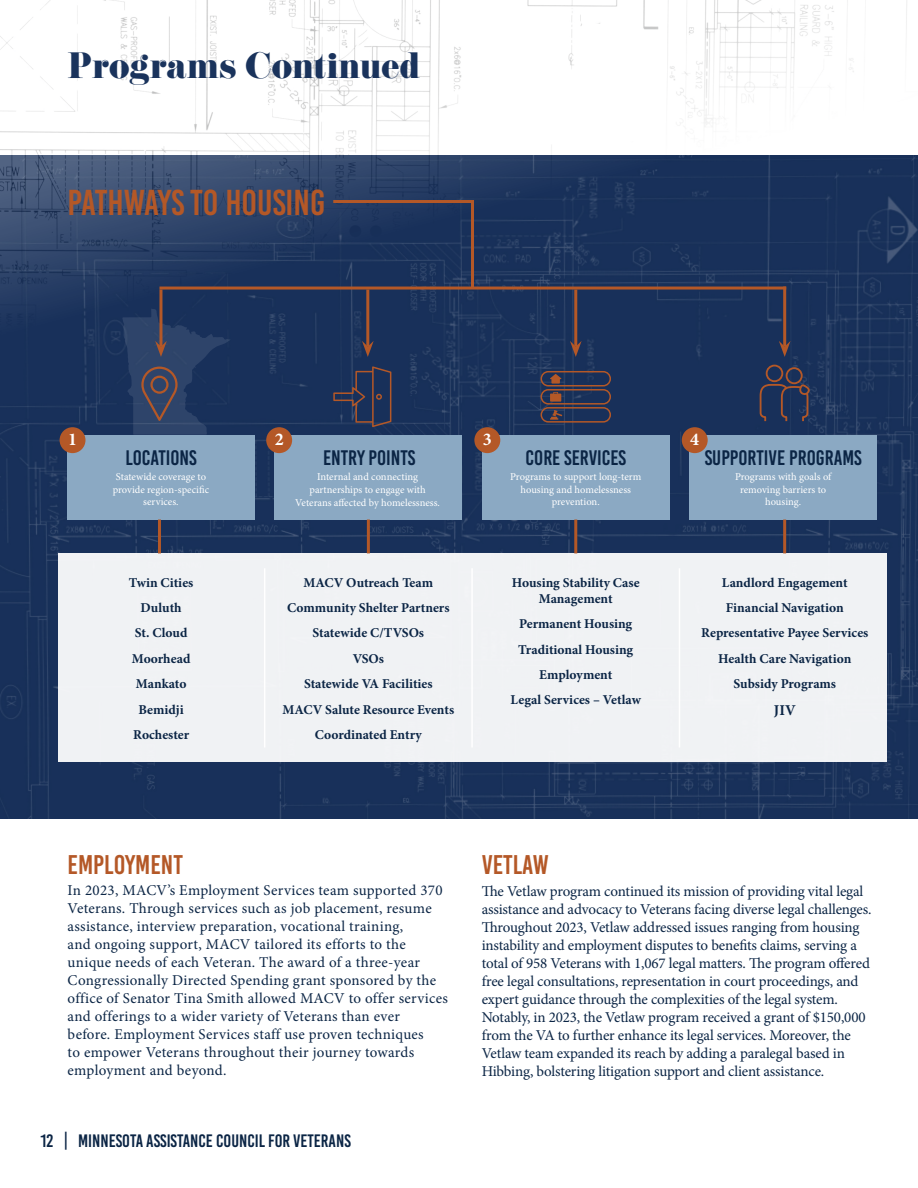
<style>
.page{position:relative;width:918px;height:1188px;background:#fff}
.page>*{position:absolute;margin:0;border:0;box-sizing:border-box;transform-origin:0 0}
.t1{font:36px "Bebas Kai";color:#b45827}
.t2{font:32.1px "Eloquent JF Pro";color:#1a335c}
.t3{font:27px "Bebas Kai";color:#b45827}
.t4{font:21px "Bebas Kai";color:#0b2545}
.t5{font:18px "Bebas Kai";color:#0b2545}
.t6{font:700 18px "Minion Pro";color:#fff}
.t7{font:15px/18px "Minion Pro";letter-spacing:-.005em;color:#0b2545}
.t8{font:15px/18px "Minion Pro";letter-spacing:.02em;color:#0b2545}
.t9{font:700 15px "Minion Pro";color:#0b2545}
.t10{font:700 13.5px/16.2px "Minion Pro";color:#0b2545;text-align:center}
.t11{font:10.5px/12.6px "Minion Pro";letter-spacing:-.005em;color:#fff;text-align:center}
</style>
<div class="page">
<img style="left:0;top:590px;width:918px;height:229px">
<img style="left:0;top:0;width:918px;height:590px">
<div style="left:58px;top:553px;width:828px;height:209px;background:#f0f2f4"></div>
<div style="left:67px;top:435px;width:188px;height:85px;background:#8ba9c3"></div>
<div style="left:274px;top:435px;width:188px;height:85px;background:#8ba9c3"></div>
<div style="left:482px;top:435px;width:188px;height:85px;background:#8ba9c3"></div>
<div style="left:689px;top:435px;width:188px;height:85px;background:#8ba9c3"></div>
<div style="left:60px;top:427px;width:26px;height:26px;background:#b45827;border-radius:50%"></div>
<div style="left:266px;top:427px;width:26px;height:26px;background:#b45827;border-radius:50%"></div>
<div style="left:474px;top:427px;width:26px;height:26px;background:#b45827;border-radius:50%"></div>
<div style="left:682px;top:427px;width:26px;height:26px;background:#b45827;border-radius:50%"></div>
<hr style="left:264px;top:568px;width:1px;height:180px;background:#fff">
<hr style="left:471px;top:568px;width:2px;height:180px;background:#fff">
<hr style="left:679px;top:568px;width:1px;height:180px;background:#fff">
<hr style="left:471px;top:202px;width:3px;height:86px;background:#b45827">
<hr style="left:159px;top:287px;width:627px;height:3px;background:#b45827">
<hr style="left:159px;top:290px;width:3px;height:57px;background:#b45827">
<hr style="left:366px;top:290px;width:3px;height:57px;background:#b45827">
<svg style="left:362px;top:341px;width:12px;height:16px"></svg>
<hr style="left:574px;top:290px;width:3px;height:57px;background:#b45827">
<svg style="left:570px;top:341px;width:12px;height:16px"></svg>
<hr style="left:783px;top:287px;width:3px;height:60px;background:#b45827">
<svg style="left:779px;top:341px;width:12px;height:16px"></svg>
<hr style="left:158px;top:520px;width:3px;height:33px;background:#b45827">
<hr style="left:367px;top:520px;width:3px;height:33px;background:#b45827">
<hr style="left:574px;top:520px;width:3px;height:33px;background:#b45827">
<hr style="left:783px;top:520px;width:3px;height:33px;background:#b45827">
<svg style="left:333px;top:366px;width:58px;height:61px;background:#2c3654"></svg>
<svg style="left:122px;top:309px;width:109px;height:126px;background:#2a3c60"></svg>
<div style="left:541px;top:389px;width:70px;height:16px;border:2px solid #b45827;border-radius:7px"></div>
<div style="left:541px;top:407px;width:70px;height:16px;border:2px solid #b45827;border-radius:7px"></div>
<div style="left:541px;top:371px;width:70px;height:16px;border:2px solid #b45827;border-radius:7px"></div>
<svg style="left:550px;top:392px;width:11px;height:10px"></svg>
<svg style="left:550px;top:410px;width:12px;height:10px"></svg>
<svg style="left:550px;top:374px;width:11px;height:10px"></svg>
<svg style="left:759px;top:364px;width:53px;height:59px;background:#313652"></svg>
<hr style="left:333px;top:200px;width:141px;height:3px;background:#b45827">
<p class="t2" style="left:68px;top:49px;width:354px">Programs Continued</p>
<p class="t1" style="left:68px;top:183px;width:259px">PATHWAYS TO HOUSING</p>
<p class="t6" style="left:68px;top:427px;width:10px">1</p>
<p class="t6" style="left:275px;top:427px;width:10px">2</p>
<p class="t6" style="left:483px;top:427px;width:10px">3</p>
<p class="t6" style="left:690px;top:427px;width:10px">4</p>
<p class="t4" style="left:125px;top:446px;width:73px">LOCATIONS</p>
<p class="t4" style="left:323px;top:446px;width:94px">ENTRY POINTS</p>
<p class="t4" style="left:526px;top:446px;width:102px">CORE SERVICES</p>
<p class="t4" style="left:705px;top:446px;width:159px">SUPPORTIVE PROGRAMS</p>
<p class="t11" style="left:113px;top:471px;width:98px">Statewide coverage to provide region-specific services.</p>
<p class="t11" style="left:295px;top:471px;width:146px">Internal and connecting partnerships to engage with<br>Veterans affected by homelessness.</p>
<p class="t11" style="left:510px;top:471px;width:133px">Programs to support long-term housing and homelessness prevention.</p>
<p class="t11" style="left:735px;top:471px;width:98px">Programs with goals of removing barriers to housing.</p>
<p class="t10" style="left:129px;top:574px;width:66px">Twin Cities</p>
<p class="t10" style="left:141px;top:599px;width:43px">Duluth</p>
<p class="t10" style="left:135px;top:625px;width:54px">St. Cloud</p>
<p class="t10" style="left:132px;top:650px;width:60px">Moorhead</p>
<p class="t10" style="left:136px;top:676px;width:52px">Mankato</p>
<p class="t10" style="left:139px;top:701px;width:47px">Bemidji</p>
<p class="t10" style="left:133px;top:726px;width:57px">Rochester</p>
<p class="t10" style="left:304px;top:574px;width:131px">MACV Outreach Team</p>
<p class="t10" style="left:287px;top:599px;width:164px">Community Shelter Partners</p>
<p class="t10" style="left:313px;top:625px;width:113px">Statewide C/TVSOs</p>
<p class="t10" style="left:353px;top:650px;width:33px">VSOs</p>
<p class="t10" style="left:304px;top:676px;width:130px">Statewide VA Facilities</p>
<p class="t10" style="left:282px;top:701px;width:173px">MACV Salute Resource Events</p>
<p class="t10" style="left:315px;top:726px;width:108px">Coordinated Entry</p>
<p class="t10" style="left:512px;top:574px;width:129px">Housing Stability Case<br>Management</p>
<p class="t10" style="left:519px;top:616px;width:115px">Permanent Housing</p>
<p class="t10" style="left:518px;top:641px;width:116px">Traditional Housing</p>
<p class="t10" style="left:539px;top:666px;width:75px">Employment</p>
<p class="t10" style="left:511px;top:692px;width:132px">Legal Services – Vetlaw</p>
<p class="t10" style="left:722px;top:574px;width:127px">Landlord Engagement</p>
<p class="t10" style="left:726px;top:599px;width:119px">Financial Navigation</p>
<p class="t10" style="left:701px;top:625px;width:169px">Representative Payee Services</p>
<p class="t10" style="left:718px;top:650px;width:135px">Health Care Navigation</p>
<p class="t10" style="left:734px;top:676px;width:104px">Subsidy Programs</p>
<p class="t9" style="left:774px;top:700px;width:23px">JIV</p>
<p class="t3" style="left:68px;top:850px;width:117px">EMPLOYMENT</p>
<p class="t8" style="left:68px;top:882px;width:382px">In 2023, MACV’s Employment Services team supported 370<br>Veterans. Through services such as job placement, resume assistance, interview preparation, vocational training,<br>and ongoing support, MACV tailored its efforts to the unique needs of each Veteran. The award of a three-year Congressionally Directed Spending grant sponsored by the office of Senator Tina Smith allowed MACV to offer services and offerings to a wider variety of Veterans than ever<br>before. Employment Services staff use proven techniques<br>to empower Veterans throughout their journey towards employment and beyond.</p>
<p class="t5" style="left:40px;top:1131px;width:312px">12 | MINNESOTA ASSISTANCE COUNCIL FOR VETERANS</p>
<p class="t3" style="left:482px;top:850px;width:69px">VETLAW</p>
<p class="t7" style="left:482px;top:882px;width:391px">The Vetlaw program continued its mission of providing vital legal assistance and advocacy to Veterans facing diverse legal challenges.<br>Throughout 2023, Vetlaw addressed issues ranging from housing instability and employment disputes to benefits claims, serving a total of 958 Veterans with 1,067 legal matters. The program offered free legal consultations, representation in court proceedings, and expert guidance through the complexities of the legal system.<br>Notably, in 2023, the Vetlaw program received a grant of $150,000 from the VA to further enhance its legal services. Moreover, the Vetlaw team expanded its reach by adding a paralegal based in Hibbing, bolstering litigation support and client assistance.</p>
</div>
